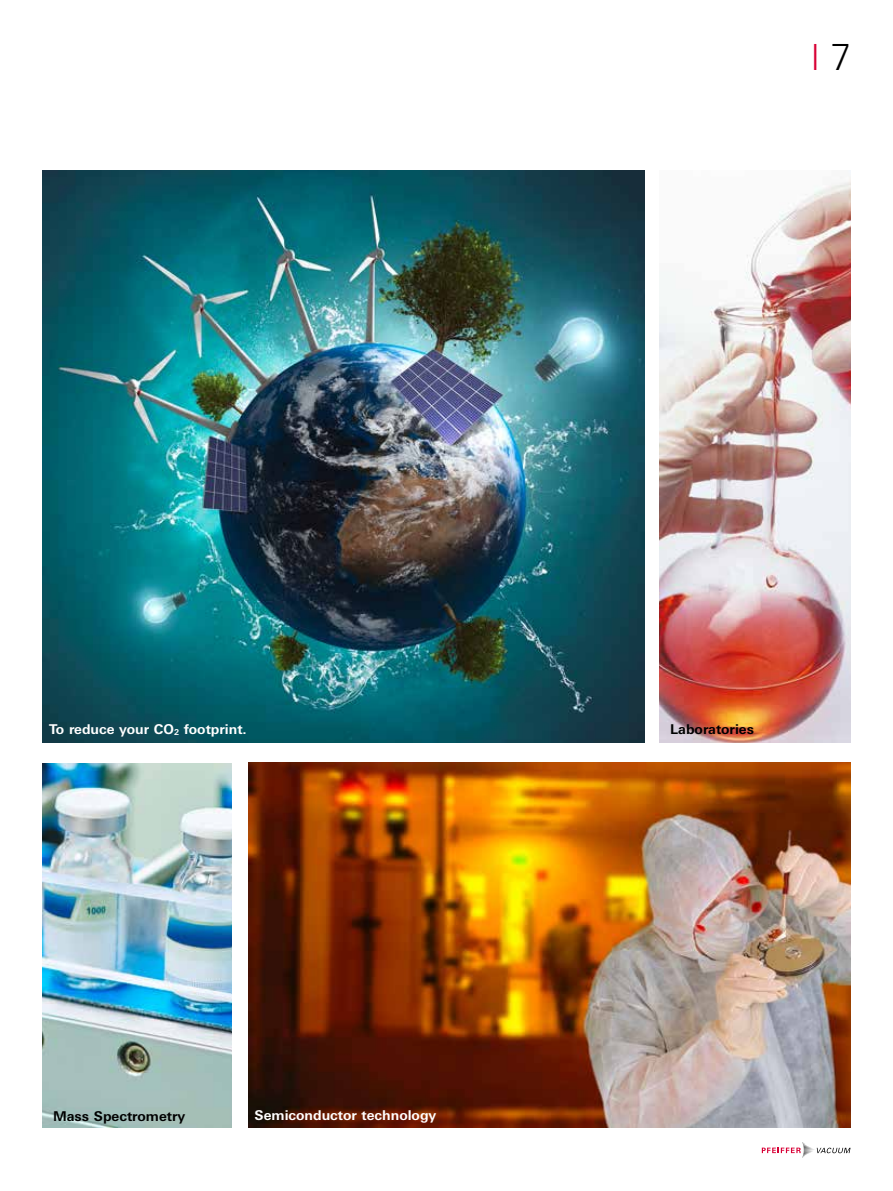
<style>
.page{position:relative;width:893px;height:1191px;background:#fff}
.page>*{position:absolute;margin:0;border:0;box-sizing:border-box;transform-origin:0 0}
.t1{font:300 36px "Univers Next W1 G";color:#d80035}
.t2{font:700 13.5px "Univers Next W1 G";color:#fff}
.t3{font:700 13.5px "Univers Next W1 G";color:#000}
.s1{color:#000}
</style>
<div class="page">
<svg style="left:762px;top:1142px;width:88px;height:15px"></svg>
<img style="left:43px;top:170px;width:601px;height:572px">
<img style="left:660px;top:170px;width:190px;height:572px">
<img style="left:43px;top:763px;width:189px;height:364px">
<img style="left:249px;top:763px;width:601px;height:364px">
<h1 class="t1" style="left:811px;top:36px;width:41px">l <span class="s1">7</span></h1>
<p class="t2" style="left:49px;top:721px;width:199px">To reduce your CO<sub>2</sub> footprint.</p>
<p class="t3" style="left:670px;top:721px;width:85px">Laboratories</p>
<p class="t3" style="left:53px;top:1107px;width:134px">Mass Spectrometry</p>
<p class="t2" style="left:255px;top:1107px;width:183px">Semiconductor technology</p>
</div>
